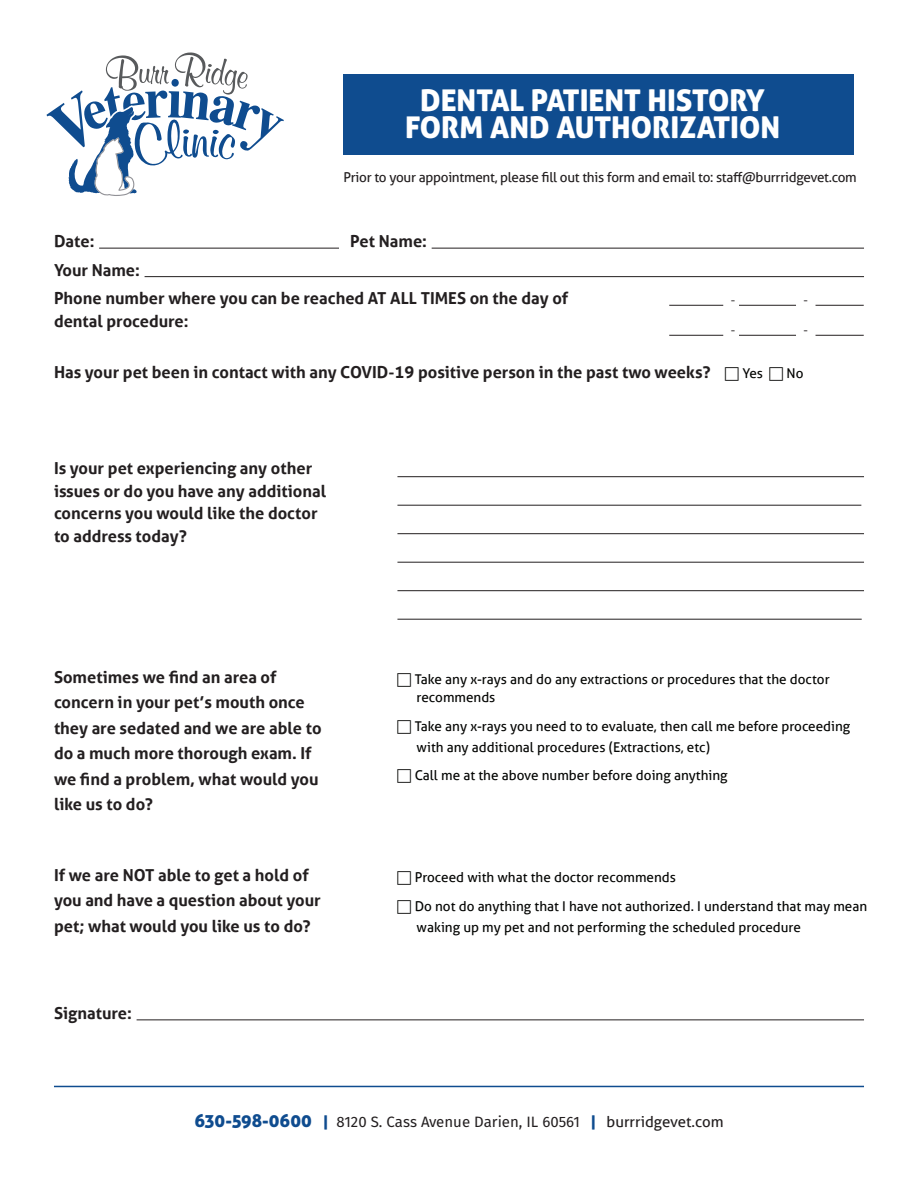
<style>
.page{position:relative;width:918px;height:1188px;background:#fff}
.page>*{position:absolute;margin:0;border:0;box-sizing:border-box;transform-origin:0 0}
.t1{font:30px/27px "Aller Display";color:#fff;text-align:center}
.t2{font:700 16.5px/25.5px "Aller";color:#231f20}
.t3{font:15px "Fira Sans";color:#231f20}
.t4{font:13.5px "Aller";color:#040503}
.t5{font:13.5px "Aller";letter-spacing:-.02em;color:#231f20}
.t6{font:13.5px "Avenir";color:#231f20}
.s1{font-family:"Aller Display";font-size:18px;color:#0f4c8f}
.s2{font-family:"Aller Display";color:#0f4c8f}
.s3{font-family:"Aller"}
</style>
<div class="page">
<div style="left:343px;top:74px;width:511px;height:81px;background:#0f4c8f"></div>
<svg style="left:46px;top:52px;width:238px;height:144px"></svg>
<hr style="left:54px;top:1086px;width:810px;height:1px;background:#0f4c8f">
<hr style="left:397px;top:476px;width:467px;height:1px;background:#231f20">
<hr style="left:397px;top:505px;width:464px;height:1px;background:#231f20">
<hr style="left:397px;top:533px;width:467px;height:1px;background:#231f20">
<hr style="left:397px;top:562px;width:467px;height:1px;background:#231f20">
<hr style="left:397px;top:590px;width:467px;height:1px;background:#231f20">
<hr style="left:397px;top:619px;width:465px;height:1px;background:#231f20">
<hr style="left:137px;top:1020px;width:727px;height:1px;background:#231f20">
<hr style="left:99px;top:248px;width:240px;height:1px;background:#231f20">
<hr style="left:432px;top:248px;width:432px;height:1px;background:#231f20">
<hr style="left:145px;top:276px;width:719px;height:1px;background:#231f20">
<hr style="left:669px;top:335px;width:54px;height:1px;background:#231f20">
<hr style="left:739px;top:335px;width:57px;height:1px;background:#231f20">
<hr style="left:816px;top:335px;width:48px;height:1px;background:#231f20">
<hr style="left:669px;top:305px;width:54px;height:1px;background:#231f20">
<hr style="left:739px;top:305px;width:57px;height:1px;background:#231f20">
<hr style="left:816px;top:305px;width:48px;height:1px;background:#231f20">
<p class="t1" style="left:405px;top:86px;width:377px">DENTAL PATIENT HISTORY<br>FORM AND AUTHORIZATION</p>
<p class="t5" style="left:343px;top:169px;width:515px">Prior to your appointment, please fill out this form and email to: staff@burrridgevet.com</p>
<p class="t2" style="left:54px;top:228px;width:42px">Date:</p>
<p class="t2" style="left:350px;top:228px;width:78px">Pet Name:</p>
<p class="t2" style="left:54px;top:257px;width:87px">Your Name:</p>
<p class="t2" style="left:54px;top:285px;width:516px">Phone number where you can be reached AT ALL TIMES on the day of</p>
<p class="t2" style="left:54px;top:308px;width:136px">dental procedure:</p>
<p class="t2" style="left:54px;top:359px;width:658px">Has your pet been in contact with any COVID-19 positive person in the past two weeks?</p>
<p class="t4" style="left:743px;top:365px;width:22px">Yes</p>
<p class="t4" style="left:787px;top:365px;width:18px">No</p>
<p class="t6" style="left:731px;top:289px;width:6px">-</p>
<p class="t6" style="left:804px;top:289px;width:6px">-</p>
<p class="t6" style="left:731px;top:319px;width:6px">-</p>
<p class="t6" style="left:804px;top:319px;width:6px">-</p>
<p class="t2" style="left:54px;top:457px;width:274px;line-height:22.5px">Is your pet experiencing any other issues or do you have any additional concerns you would like the doctor to address today?</p>
<p class="t2" style="left:54px;top:664px;width:269px">Sometimes we find an area of concern in your pet’s mouth once they are sedated and we are able to do a much more thorough exam. If we find a problem, what would you like us to do?</p>
<p class="t2" style="left:54px;top:862px;width:268px">If we are NOT able to get a hold of you and have a question about your pet; what would you like us to do?</p>
<p class="t2" style="left:54px;top:1000px;width:79px">Signature:</p>
<p class="t4" style="left:415px;top:671px;width:416px">Take any x-rays and do any extractions or procedures that the doctor</p>
<p class="t4" style="left:417px;top:689px;width:80px">recommends</p>
<p class="t4" style="left:415px;top:718px;width:437px">Take any x-rays you need to to evaluate, then call me before proceeding</p>
<p class="t4" style="left:417px;top:739px;width:295px">with any additional procedures (Extractions, etc)</p>
<p class="t4" style="left:415px;top:767px;width:315px">Call me at the above number before doing anything</p>
<p class="t4" style="left:415px;top:869px;width:263px">Proceed with what the doctor recommends</p>
<p class="t4" style="left:415px;top:898px;width:454px">Do not do anything that I have not authorized. I understand that may mean</p>
<p class="t4" style="left:417px;top:919px;width:386px">waking up my pet and not performing the scheduled procedure</p>
<p class="t3" style="left:195px;top:1111px;width:530px"><span class="s1">630-598-0600</span> <span class="s2">|</span> 8120 S. Cass Avenue Darien, IL 60561 <span class="s2">|</span> <span class="s3">burrridgevet.com</span></p>
</div>
